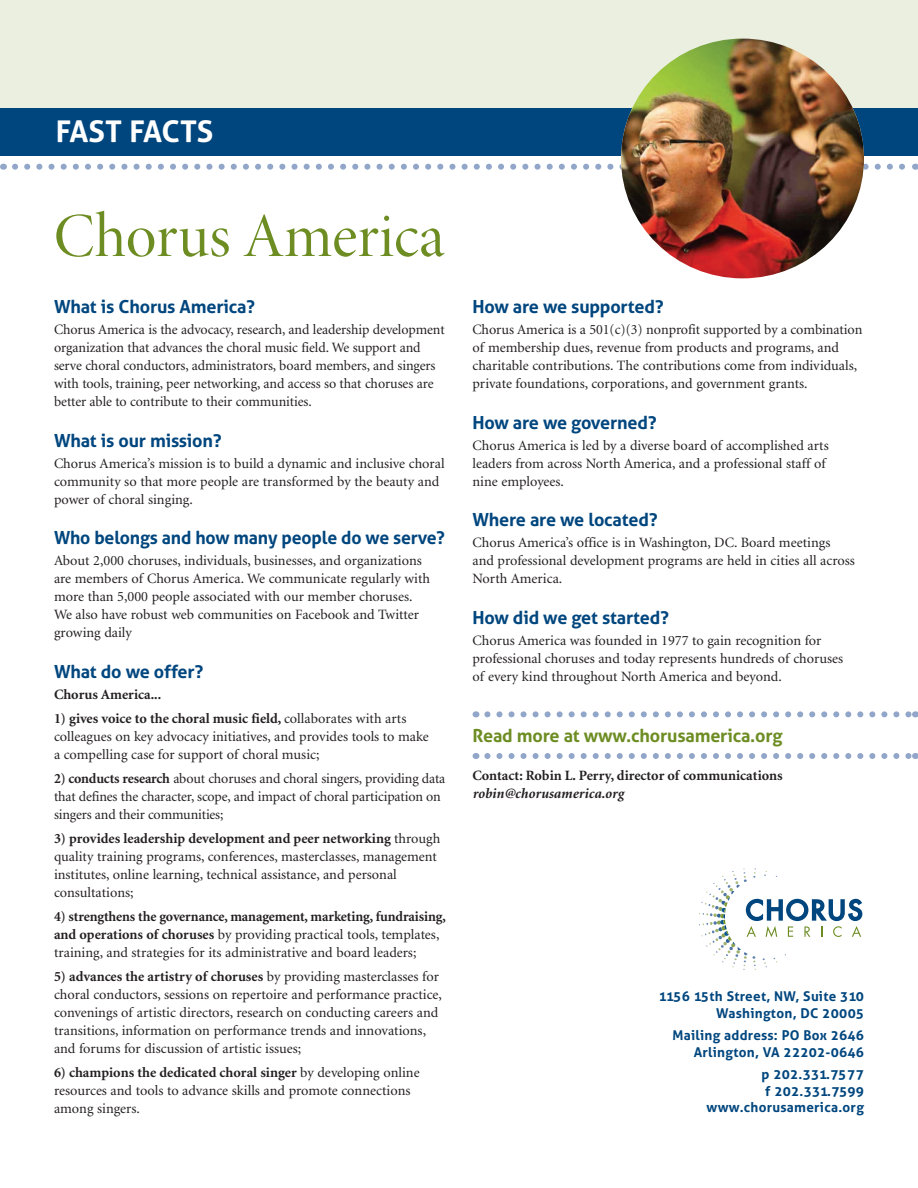
<style>
.page{position:relative;width:918px;height:1188px;background:#fff}
.page>*{position:absolute;margin:0;border:0;box-sizing:border-box;transform-origin:0 0}
.t1{font:63px "Minion Pro Disp";color:#6d8d23}
.t2{font:700 30px "Aller";letter-spacing:-.01em;color:#fff}
.t3{font:700 18px "Aller";letter-spacing:-.01em;color:#00467e}
.t4{font:700 18px "Aller";letter-spacing:-.01em;color:#6d8d23}
.t5{font:14.25px/18px "Minion";color:#231f20}
.t6{font:700 14.25px "Minion";color:#231f20}
.t7{font:italic 700 14.25px "Minion";color:#231f20}
.t8{font:700 13.5px/16.5px "Aller";letter-spacing:.02em;color:#00467e;text-align:right}
.s1{font-weight:700}
</style>
<div class="page">
<svg style="left:15px;top:164px;width:890px;height:6px"></svg>
<div style="left:0;top:0;width:918px;height:122px;background:#ebefe0"></div>
<div style="left:0;top:108px;width:918px;height:47px;background:#00467e"></div>
<img style="left:621px;top:39px;width:243px;height:239px">
<svg style="left:699px;top:868px;width:163px;height:102px"></svg>
<svg style="left:487px;top:753px;width:422px;height:6px"></svg>
<svg style="left:487px;top:711px;width:422px;height:6px"></svg>
<h2 class="t2" style="left:56px;top:113px;width:159px">Fast Facts</h2>
<h1 class="t1" style="left:54px;top:198px;width:392px">Chorus America</h1>
<p class="t3" style="left:54px;top:296px;width:203px">What is Chorus America?</p>
<p class="t5" style="left:54px;top:321px;width:392px">Chorus America is the advocacy, research, and leadership development organization that advances the choral music field. We support and serve choral conductors, administrators, board members, and singers with tools, training, peer networking, and access so that choruses are better able to contribute to their communities.</p>
<p class="t3" style="left:54px;top:429px;width:169px">What is our mission?</p>
<p class="t5" style="left:54px;top:455px;width:392px">Chorus America’s mission is to build a dynamic and inclusive choral community so that more people are transformed by the beauty and power of choral singing.</p>
<p class="t3" style="left:54px;top:527px;width:392px">Who belongs and how many people do we serve?</p>
<p class="t5" style="left:54px;top:552px;width:378px">About 2,000 choruses, individuals, businesses, and organizations are members of Chorus America. We communicate regularly with more than 5,000 people associated with our member choruses.<br>We also have robust web communities on Facebook and Twitter growing daily</p>
<p class="t3" style="left:54px;top:660px;width:151px">What do we offer?</p>
<p class="t6" style="left:54px;top:687px;width:109px">Chorus America...</p>
<p class="t5" style="left:54px;top:710px;width:376px"><span class="s1">1) gives voice to the choral music field,</span> collaborates with arts colleagues on key advocacy initiatives, and provides tools to make a compelling case for support of choral music;</p>
<p class="t5" style="left:54px;top:770px;width:393px"><span class="s1">2) conducts research</span> about choruses and choral singers, providing data that defines the character, scope, and impact of choral participation on singers and their communities;</p>
<p class="t5" style="left:54px;top:830px;width:388px"><span class="s1">3) provides leadership development and peer networking</span> through quality training programs, conferences, masterclasses, management institutes, online learning, technical assistance, and personal consultations;</p>
<p class="t5" style="left:54px;top:908px;width:393px"><span class="s1">4) strengthens the governance, management, marketing, fundraising, and operations of choruses</span> by providing practical tools, templates, training, and strategies for its administrative and board leaders;</p>
<p class="t5" style="left:54px;top:968px;width:389px"><span class="s1">5) advances the artistry of choruses</span> by providing masterclasses for choral conductors, sessions on repertoire and performance practice, convenings of artistic directors, research on conducting careers and transitions, information on performance trends and innovations, and forums for discussion of artistic issues;</p>
<p class="t5" style="left:54px;top:1064px;width:367px"><span class="s1">6) champions the dedicated choral singer</span> by developing online resources and tools to advance skills and promote connections among singers.</p>
<p class="t3" style="left:472px;top:296px;width:193px">How are we supported?</p>
<p class="t5" style="left:472px;top:321px;width:391px">Chorus America is a 501(c)(3) nonprofit supported by a combination of membership dues, revenue from products and programs, and charitable contributions. The contributions come from individuals, private foundations, corporations, and government grants.</p>
<p class="t3" style="left:472px;top:411px;width:186px">How are we governed?</p>
<p class="t5" style="left:472px;top:437px;width:358px">Chorus America is led by a diverse board of accomplished arts leaders from across North America, and a professional staff of nine employees.</p>
<p class="t3" style="left:472px;top:509px;width:187px">Where are we located?</p>
<p class="t5" style="left:472px;top:534px;width:384px">Chorus America’s office is in Washington, DC. Board meetings and professional development programs are held in cities all across<br>North America.</p>
<p class="t3" style="left:472px;top:606px;width:198px">How did we get started?</p>
<p class="t5" style="left:472px;top:632px;width:372px">Chorus America was founded in 1977 to gain recognition for professional choruses and today represents hundreds of choruses of every kind throughout North America and beyond.</p>
<p class="t4" style="left:472px;top:724px;width:312px">Read more at www.chorusamerica.org</p>
<p class="t6" style="left:472px;top:768px;width:312px">Contact: Robin L. Perry, director of communications</p>
<p class="t7" style="left:472px;top:786px;width:153px">robin@chorusamerica.org</p>
<p class="t8" style="left:659px;top:988px;width:207px">1156 15th Street, NW, Suite 310<br>Washington, DC 20005</p>
<p class="t8" style="left:673px;top:1027px;width:193px">Mailing address: PO Box 2646<br>Arlington, VA 22202-0646</p>
<p class="t8" style="left:707px;top:1066px;width:159px">p 202.331.7577<br>f 202.331.7599 www.chorusamerica.org</p>
</div>
